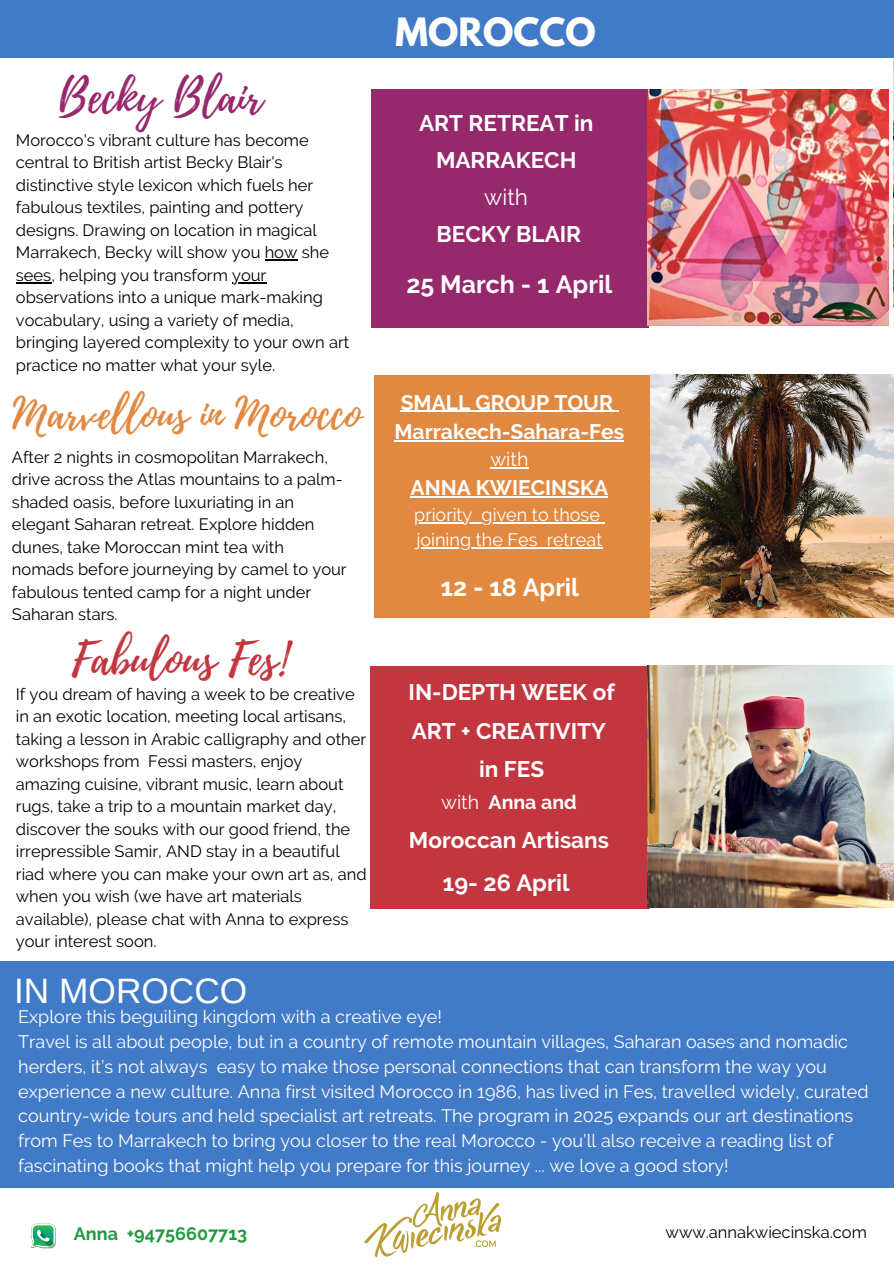
<style>
.page{position:relative;width:894px;height:1264px;background:#fff}
.page>*{position:absolute;margin:0;border:0;box-sizing:border-box;transform-origin:0 0}
.t1{font:45.3px "Playlist Script";color:#c2363f}
.t2{font:45.3px "Playlist Script";color:#96286c}
.t3{font:42.45px "Playlist Script";color:#e18941}
.t4{font:35.25px "Arimo";color:#fff}
.t5{font:700 34.5px "League Spartan";color:#fff}
.t6{font:700 24.9px "Raleway";color:#fff}
.t7{font:700 23.4px "Raleway";color:#fff}
.t8{font:700 22.5px/37.2px "Raleway";color:#fff;text-align:center}
.t9{font:700 21.9px "Raleway";color:#fff}
.t10{font:700 21px/29.2px "Raleway";color:#fff}
.t11{font:700 19.5px "Raleway";color:#fff}
.t12{font:19.5px "Raleway";color:#fff}
.t13{font:18px/24.8px "Raleway";color:#fff}
.t14{font:700 18px "Raleway";color:#21993f}
.t15{font:16.5px/22.5px "Raleway";color:#000}
.s1{font-weight:400}
</style>
<div class="page">
<svg style="left:31px;top:1223px;width:25px;height:25px"></svg>
<div style="left:375px;top:375px;width:275px;height:242px;background:#e18941"></div>
<div style="left:371px;top:89px;width:277px;height:238px;background:#96286c"></div>
<div style="left:371px;top:666px;width:279px;height:242px;background:#c2363f"></div>
<div style="left:0;top:0;width:893px;height:57px;background:#417ac6"></div>
<img style="left:647px;top:89px;width:241px;height:237px">
<img style="left:364px;top:1192px;width:136px;height:66px">
<div style="left:0;top:961px;width:893px;height:226px;background:#417ac6"></div>
<img style="left:647px;top:666px;width:246px;height:241px">
<img style="left:650px;top:375px;width:243px;height:243px">
<hr style="left:264px;top:259px;width:33px;height:2px;background:#000">
<hr style="left:16px;top:282px;width:35px;height:1px;background:#000">
<hr style="left:232px;top:282px;width:34px;height:1px;background:#000">
<hr style="left:400px;top:411px;width:213px;height:1px;background:#fff">
<hr style="left:394px;top:440px;width:230px;height:1px;background:#fff">
<hr style="left:490px;top:467px;width:38px;height:1px;background:#fff">
<hr style="left:410px;top:496px;width:198px;height:1px;background:#fff">
<hr style="left:414px;top:522px;width:58px;height:1px;background:#fff">
<hr style="left:481px;top:522px;width:118px;height:1px;background:#fff">
<hr style="left:416px;top:547px;width:121px;height:1px;background:#fff">
<hr style="left:546px;top:547px;width:56px;height:1px;background:#fff">
<p class="t2" style="left:59px;top:65px;width:205px">Becky Blair</p>
<p class="t15" style="left:16px;top:129px;width:314px">Morocco's vibrant culture has become central to British artist Becky Blair's distinctive style lexicon which fuels her fabulous textiles, painting and pottery designs. Drawing on location in magical Marrakech, Becky will show you how she sees, helping you transform your</p>
<h4 class="t15" style="left:16px;top:286px;width:335px">observations into a unique mark-making vocabulary, using a variety of media, bringing layered complexity to your own art practice no matter what your syle.</h4>
<p class="t3" style="left:12px;top:383px;width:350px">Marvellous in Morocco</p>
<h1 class="t15" style="left:12px;top:445px;width:336px">After 2 nights in cosmopolitan Marrakech, drive across the Atlas mountains to a palm&shy;shaded oasis, before luxuriating in an elegant Saharan retreat. Explore hidden dunes, take Moroccan mint tea with nomads before journeying by camel to your fabulous tented camp for a night under Saharan stars.</h1>
<p class="t1" style="left:72px;top:626px;width:217px">Fabulous Fes!</p>
<p class="t15" style="left:16px;top:682px;width:352px">If you dream of having a week to be creative in an exotic location, meeting local artisans, taking a lesson in Arabic calligraphy and other workshops from Fessi masters, enjoy amazing cuisine, vibrant music, learn about rugs, take a trip to a mountain market day, discover the souks with our good friend, the irrepressible Samir, AND stay in a beautiful riad where you can make your own art as, and when you wish (we have art materials available), please chat with Anna to express your interest soon.</p>
<h3 class="t5" style="left:395px;top:15px;width:202px">MOROCCO</h3>
<p class="t8" style="left:419px;top:104px;width:176px">ART RETREAT in<br>MARRAKECH <span class="s1">with<br></span>BECKY BLAIR</p>
<h1 class="t6" style="left:406px;top:270px;width:207px">25 March - 1 April</h1>
<h3 class="t10" style="left:394px;top:387px;width:231px">SMALL GROUP TOUR<br>Marrakech-Sahara-Fes</h3>
<h3 class="t12" style="left:490px;top:447px;width:39px">with</h3>
<h3 class="t10" style="left:410px;top:473px;width:199px">ANNA KWIECINSKA</h3>
<p class="t13" style="left:414px;top:502px;width:60px">priority</p>
<p class="t13" style="left:481px;top:502px;width:120px">given to those</p>
<h6 class="t13" style="left:416px;top:527px;width:187px">joining the Fes retreat</h6>
<p class="t6" style="left:440px;top:572px;width:140px">12 - 18 April</p>
<h4 class="t8" style="left:408px;top:673px;width:207px;line-height:38.2px">IN-DEPTH WEEK of<br>ART + CREATIVITY in FES</h4>
<h4 class="t11" style="left:441px;top:791px;width:137px"><span class="s1">with</span> Anna and</h4>
<h4 class="t8" style="left:409px;top:821px;width:201px">Moroccan Artisans</h4>
<h5 class="t7" style="left:442px;top:869px;width:128px">19- 26 April</h5>
<h3 class="t4" style="left:14px;top:970px;width:234px">IN MOROCCO</h3>
<p class="t13" style="left:18px;top:1004px;width:851px">Explore this beguiling kingdom with a creative eye!<br>Travel is all about people, but in a country of remote mountain villages, Saharan oases and nomadic herders, it’s not always easy to make those personal connections that can transform the way you experience a new culture. Anna first visited Morocco in 1986, has lived in Fes, travelled widely, curated country-wide tours and held specialist art retreats. The program in 2025 expands our art destinations from Fes to Marrakech to bring you closer to the real Morocco - you’ll also receive a reading list of fascinating books that might help you prepare for this journey ... we love a good story!</p>
<p class="t9" style="left:430px;top:1147px;width:162px">27 April <span class="s1">-</span> 3 May</p>
<p class="t14" style="left:74px;top:1222px;width:175px">Anna +94756607713</p>
<p class="t15" style="left:665px;top:1220px;width:203px">www.annakwiecinska.com</p>
</div>
